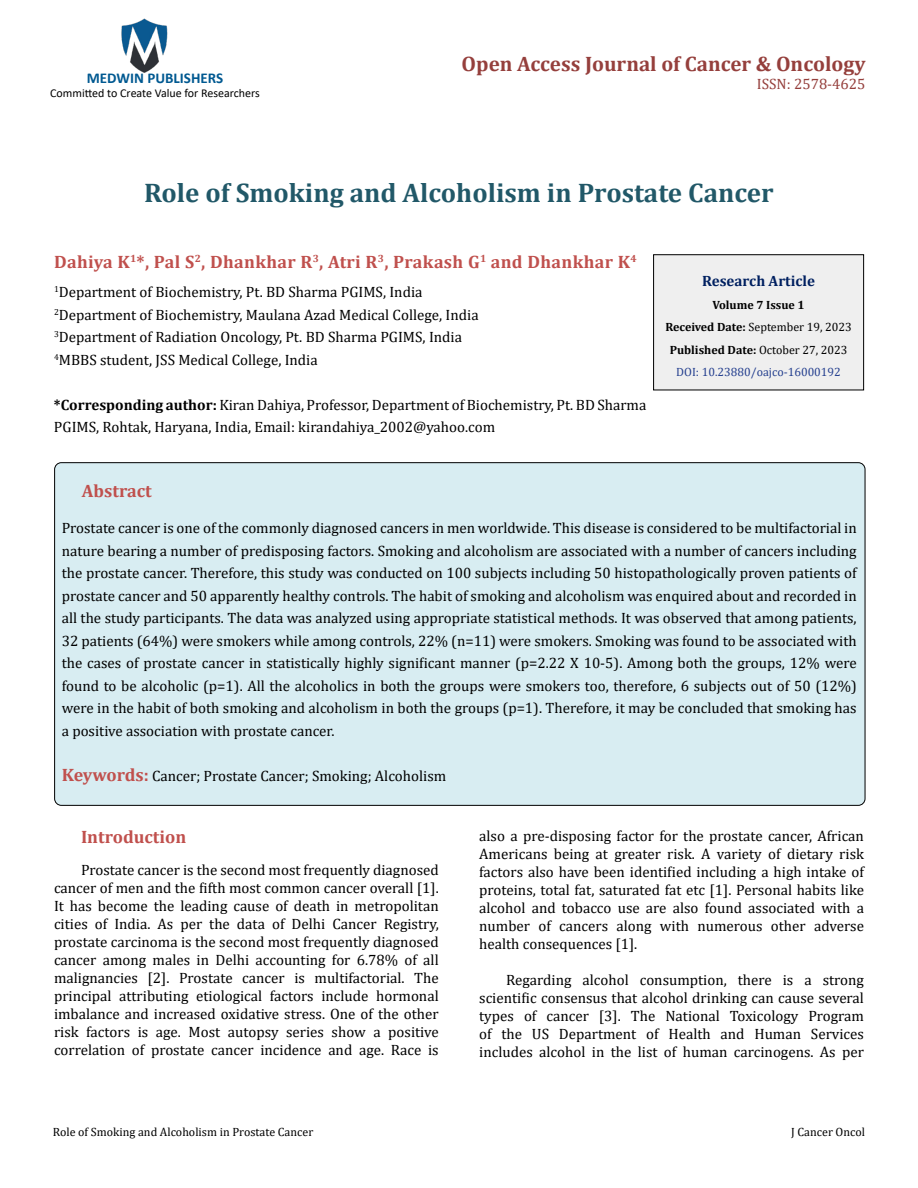
<style>
.page{position:relative;width:918px;height:1188px;background:#fff}
.page>*{position:absolute;margin:0;border:0;box-sizing:border-box;transform-origin:0 0}
.t1{font:700 27px "Cambria";color:#215868}
.t2{font:700 21px "Cambria";color:#953f3c}
.t3{font:700 18px "Cambria";letter-spacing:.02em;color:#c0504d}
.t4{font:700 18px "Cambria";color:#c0504d}
.t5{font:15px/18px "Cambria";color:#000;text-align:justify}
.t6{font:700 15px "Calibri";color:#005991}
.t7{font:700 15px "Cambria";color:#002060}
.t8{font:15px "Cambria";color:#953f3c}
.t9{font:700 12px/22.5px "Cambria";color:#000;text-align:center}
.t10{font:12px "Cambria";color:#000}
.t11{font:12px "Calibri";color:#000}
.s1{font-weight:700}
.s2{font-weight:400}
.s3{font-weight:400;color:#25408f}
.s4{font-weight:700;font-size:18px;color:#c0504d}
</style>
<div class="page">
<img style="left:121px;top:18px;width:47px;height:55px">
<div style="left:654px;top:255px;width:210px;height:135px;background:#efefef"></div>
<div style="left:653px;top:254px;width:211px;height:136px;border:1px solid #000"></div>
<div style="left:55px;top:463px;width:810px;height:342px;background:#d8edf2;border-radius:7px"></div>
<p class="t6" style="left:87px;top:67px;width:138px">MEDWIN PUBLISHERS</p>
<p class="t11" style="left:50px;top:85px;width:211px">Committed to Create Value for Researchers</p>
<h2 class="t2" style="left:462px;top:49px;width:405px">Open Access Journal of Cancer &amp; Oncology</h2>
<p class="t8" style="left:757px;top:75px;width:110px">ISSN: 2578-4625</p>
<h1 class="t1" style="left:144px;top:174px;width:631px">Role of Smoking and Alcoholism in Prostate Cancer</h1>
<p class="t3" style="left:54px;top:249px;width:584px">Dahiya K<sup>1</sup>*, Pal S<sup>2</sup>, Dhankhar R<sup>3</sup>, Atri R<sup>3</sup>, Prakash G<sup>1</sup> and Dhankhar K<sup>4</sup></p>
<p class="t5" style="left:54px;top:281px;width:426px;line-height:22.5px;text-align:left"><sup>1</sup>Department of Biochemistry, Pt. BD Sharma PGIMS, India <sup>2</sup>Department of Biochemistry, Maulana Azad Medical College, India <sup>3</sup>Department of Radiation Oncology, Pt. BD Sharma PGIMS, India <sup>4</sup>MBBS student, JSS Medical College, India</p>
<p class="t5" style="left:54px;top:393px;width:594px;line-height:22.5px"><span class="s1">*Corresponding author:</span> Kiran Dahiya, Professor, Department of Biochemistry, Pt. BD Sharma<br>PGIMS, Rohtak, Haryana, India, Email: kirandahiya_2002@yahoo.com</p>
<p class="t7" style="left:702px;top:271px;width:114px">Research Article</p>
<p class="t9" style="left:665px;top:293px;width:188px">Volume 7 Issue 1<br>Received Date: <span class="s2">September 19, 2023<br></span>Published Date: <span class="s2">October 27, 2023<br></span><span class="s3">DOI: 10.23880/oajco-16000192</span></p>
<p class="t4" style="left:82px;top:478px;width:71px">Abstract</p>
<p class="t5" style="left:62px;top:517px;width:797px;line-height:22.5px">Prostate cancer is one of the commonly diagnosed cancers in men worldwide. This disease is considered to be multifactorial in nature bearing a number of predisposing factors. Smoking and alcoholism are associated with a number of cancers including the prostate cancer. Therefore, this study was conducted on 100 subjects including 50 histopathologically proven patients of prostate cancer and 50 apparently healthy controls. The habit of smoking and alcoholism was enquired about and recorded in all the study participants. The data was analyzed using appropriate statistical methods. It was observed that among patients, 32 patients (64%) were smokers while among controls, 22% (n=11) were smokers. Smoking was found to be associated with the cases of prostate cancer in statistically highly significant manner (p=2.22 X 10-5). Among both the groups, 12% were found to be alcoholic (p=1). All the alcoholics in both the groups were smokers too, therefore, 6 subjects out of 50 (12%) were in the habit of both smoking and alcoholism in both the groups (p=1). Therefore, it may be concluded that smoking has a positive association with prostate cancer.</p>
<p class="t5" style="left:62px;top:767px;width:386px"><span class="s4">Keywords:</span> Cancer; Prostate Cancer; Smoking; Alcoholism</p>
<p class="t4" style="left:81px;top:825px;width:107px">Introduction</p>
<p class="t5" style="left:54px;top:861px;width:386px;text-indent:27px">Prostate cancer is the second most frequently diagnosed cancer of men and the fifth most common cancer overall [1].<br>It has become the leading cause of death in metropolitan cities of India. As per the data of Delhi Cancer Registry, prostate carcinoma is the second most frequently diagnosed cancer among males in Delhi accounting for 6.78% of all malignancies [2]. Prostate cancer is multifactorial. The principal attributing etiological factors include hormonal imbalance and increased oxidative stress. One of the other risk factors is age. Most autopsy series show a positive correlation of prostate cancer incidence and age. Race is</p>
<p class="t5" style="left:479px;top:827px;width:386px">also a pre-disposing factor for the prostate cancer, African Americans being at greater risk. A variety of dietary risk factors also have been identified including a high intake of proteins, total fat, saturated fat etc [1]. Personal habits like alcohol and tobacco use are also found associated with a number of cancers along with numerous other adverse health consequences [1].</p>
<p class="t5" style="left:479px;top:971px;width:386px;text-indent:27px">Regarding alcohol consumption, there is a strong scientific consensus that alcohol drinking can cause several types of cancer [3]. The National Toxicology Program of the US Department of Health and Human Services includes alcohol in the list of human carcinogens. As per</p>
<p class="t10" style="left:53px;top:1125px;width:262px">Role of Smoking and Alcoholism in Prostate Cancer</p>
<p class="t10" style="left:791px;top:1125px;width:75px">J Cancer Oncol</p>
</div>
